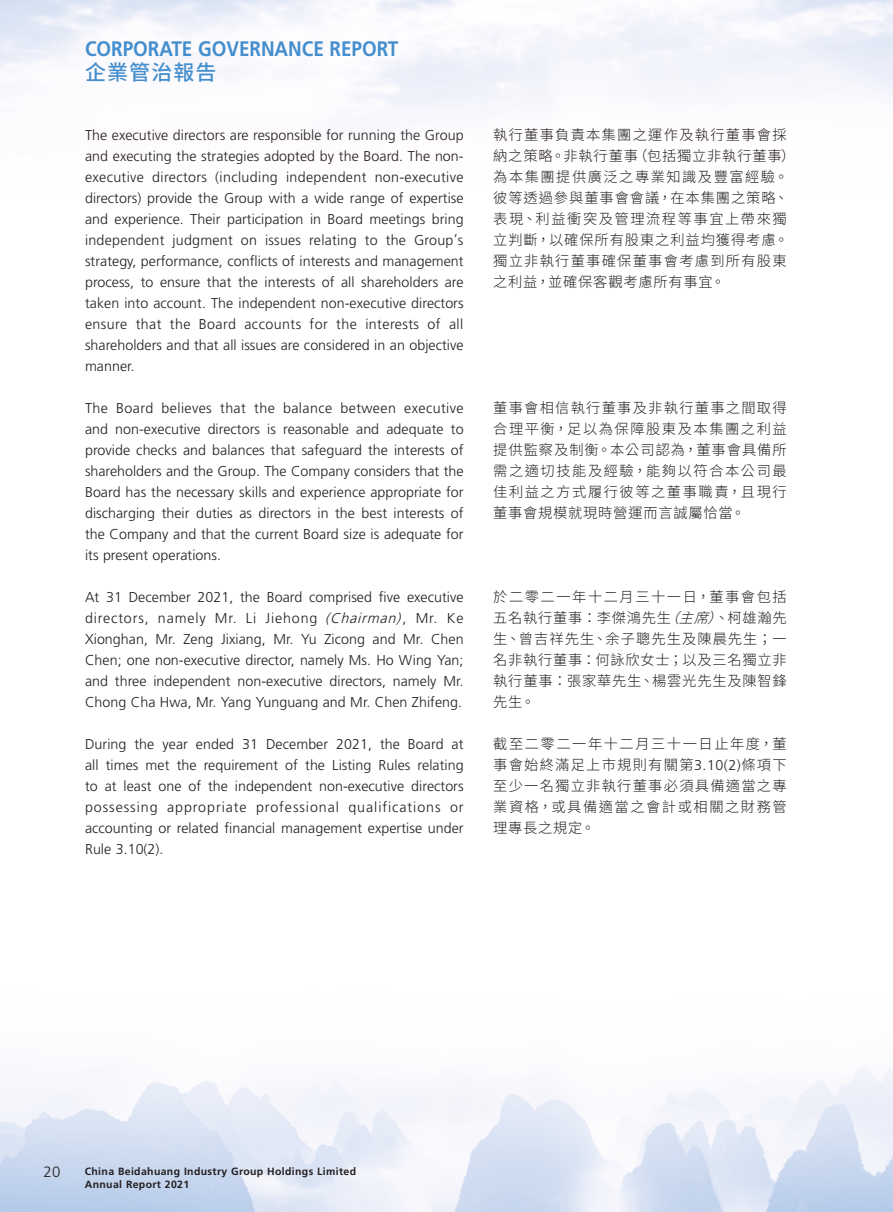
<style>
.page{position:relative;width:893px;height:1212px;background:#fff}
.page>*{position:absolute;margin:0;border:0;box-sizing:border-box;transform-origin:0 0}
.t1{font:700 21px "Frutiger LT Std";color:#448ecd;scale:.9 1}
.t2{font:500 21px "Source Han Sans TC";letter-spacing:.055em;color:#448ecd}
.t3{font:300 15px "Frutiger LT Std";color:#231f20}
.Body_Text{font:300 14.25px/21px "Frutiger LT Std";letter-spacing:.005em;color:#231f20;text-align:justify}
.C_Body_Text{font:300 14.25px/21px "Source Han Sans TC";letter-spacing:.09em;color:#231f20;text-align:justify}
.t4{font:700 10.5px/12.8px "Frutiger LT Std";letter-spacing:.035em;color:#231f20}
.s1{font-style:italic}
.s2{font-family:"Frutiger LT Std"}
</style>
<div class="page">
<img style="left:0;top:1067px;width:893px;height:145px">
<h1 class="t1" style="left:85px;top:36px;width:350px">CORPORATE GOVERNANCE REPORT</h1>
<h1 class="t2" style="left:85px;top:60px;width:133px">企業管治報告</h1>
<p class="Body_Text" style="left:85px;top:125px;width:380px">The executive directors are responsible for running the Group and executing the strategies adopted by the Board. The non&shy;executive directors (including independent non-executive directors) provide the Group with a wide range of expertise and experience. Their participation in Board meetings bring independent judgment on issues relating to the Group’s strategy, performance, conflicts of interests and management process, to ensure that the interests of all shareholders are taken into account. The independent non-executive directors ensure that the Board accounts for the interests of all shareholders and that all issues are considered in an objective manner.</p>
<p class="Body_Text" style="left:85px;top:398px;width:380px">The Board believes that the balance between executive and non-executive directors is reasonable and adequate to provide checks and balances that safeguard the interests of shareholders and the Group. The Company considers that the Board has the necessary skills and experience appropriate for discharging their duties as directors in the best interests of the Company and that the current Board size is adequate for its present operations.</p>
<p class="Body_Text" style="left:85px;top:587px;width:380px">At 31 December 2021, the Board comprised five executive directors, namely Mr. Li Jiehong <span class="s1">(Chairman)</span>, Mr. Ke Xionghan, Mr. Zeng Jixiang, Mr. Yu Zicong and Mr. Chen Chen; one non-executive director, namely Ms. Ho Wing Yan; and three independent non-executive directors, namely Mr.<br>Chong Cha Hwa, Mr. Yang Yunguang and Mr. Chen Zhifeng.</p>
<p class="Body_Text" style="left:85px;top:734px;width:380px">During the year ended 31 December 2021, the Board at all times met the requirement of the Listing Rules relating to at least one of the independent non-executive directors possessing appropriate professional qualifications or accounting or related financial management expertise under Rule 3.10(2).</p>
<p class="C_Body_Text" style="left:493px;top:125px;width:304px;text-align:left">執行董事負責本集團之運作及執行董事會採納之策略。非執行董事（包括獨立非執行董事）為本集團提供廣泛之專業知識及豐富經驗。彼等透過參與董事會會議，在本集團之策略、表現、利益衝突及管理流程等事宜上帶來獨立判斷，以確保所有股東之利益均獲得考慮。獨立非執行董事確保董事會考慮到所有股東之利益，並確保客觀考慮所有事宜。</p>
<p class="C_Body_Text" style="left:493px;top:398px;width:295px">董事會相信執行董事及非執行董事之間取得合理平衡，足以為保障股東及本集團之利益提供監察及制衡。本公司認為，董事會具備所需之適切技能及經驗，能夠以符合本公司最佳利益之方式履行彼等之董事職責，且現行董事會規模就現時營運而言誠屬恰當。</p>
<p class="C_Body_Text" style="left:493px;top:587px;width:295px">於二零二一年十二月三十一日，董事會包括五名執行董事：李傑鴻先生<span class="s1">（主席）</span>、柯雄瀚先生、曾吉祥先生、余子聰先生及陳晨先生；一名非執行董事：何詠欣女士；以及三名獨立非執行董事：張家華先生、楊雲光先生及陳智鋒先生。</p>
<p class="C_Body_Text" style="left:493px;top:734px;width:295px">截至二零二一年十二月三十一日止年度，董事會始終滿足上市規則有關第<span class="s2">3.10(2)</span>條項下至少一名獨立非執行董事必須具備適當之專業資格，或具備適當之會計或相關之財務管理專長之規定。</p>
<p class="t3" style="left:44px;top:1164px;width:18px">20</p>
<p class="t4" style="left:85px;top:1165px;width:273px">China Beidahuang Industry Group Holdings Limited<br>Annual Report 2021</p>
</div>
